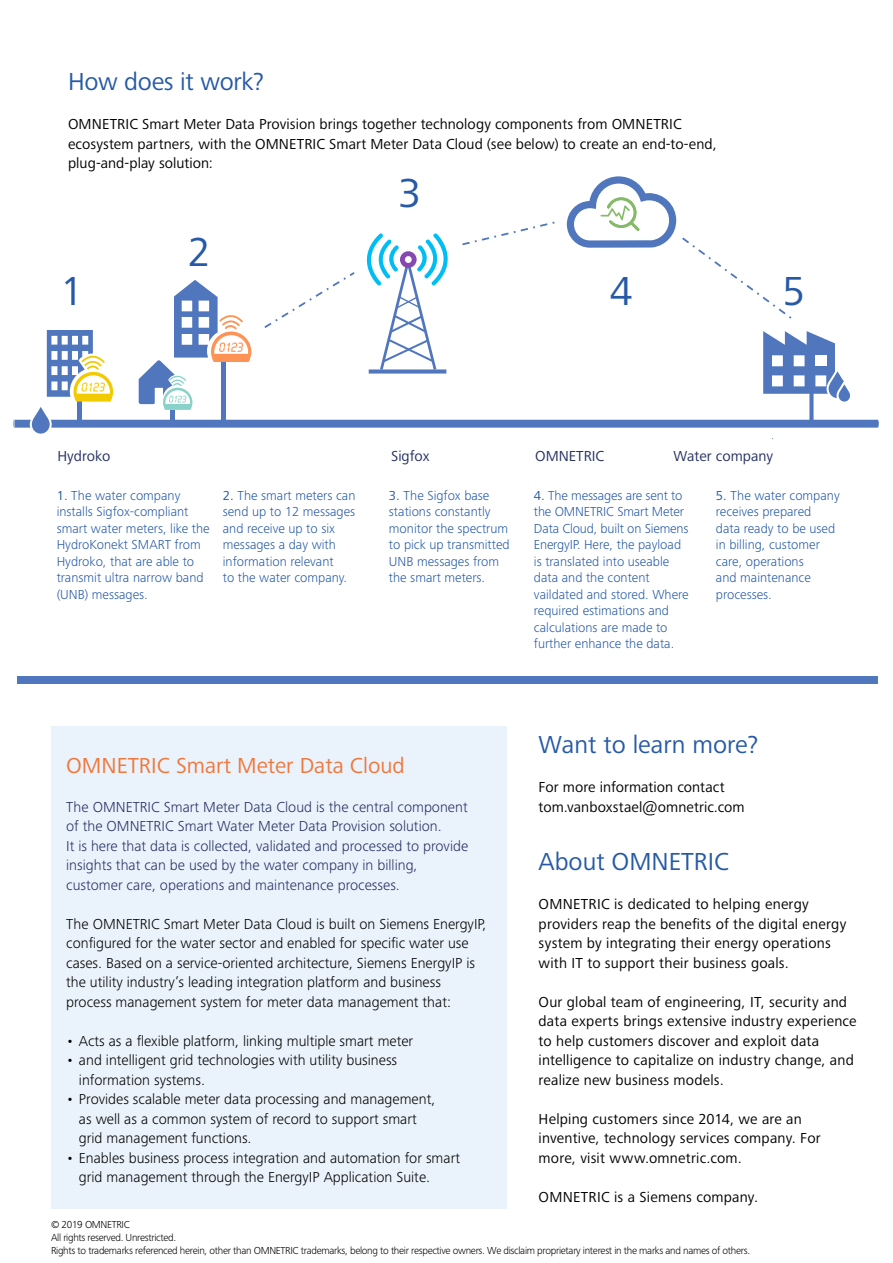
<style>
.page{position:relative;width:893px;height:1263px;background:#fff}
.page>*{position:absolute;margin:0;border:0;box-sizing:border-box;transform-origin:0 0}
.t1{font:42px "Frutiger Next Pro";color:#265aa6}
.t2{font:25.5px "Frutiger Next Pro";color:#265aa6}
.t3{font:22.5px "Frutiger Next Pro";color:#ef783d}
.t4{font:15px/19.5px "Frutiger Next Pro";letter-spacing:.01em;color:#000}
.t5{font:300 15px/19.5px "Frutiger Next Pro";color:#000}
.t6{font:300 15px/19.5px "Frutiger Next Pro";color:#242f62}
.t7{font:15px "Frutiger Next Pro";color:#242f62}
.t8{font:300 13.5px/16.5px "Frutiger Next Pro";color:#265aa6}
.t9{font:300 10.5px/12.8px "Frutiger Next Pro";letter-spacing:-.03em;color:#000}
.s1{font-weight:400}
</style>
<div class="page">
<svg style="left:30px;top:404px;width:22px;height:32px"></svg>
<svg style="left:13px;top:176px;width:866px;height:252px"></svg>
<div style="left:51px;top:726px;width:455px;height:483px;background:#eaf3fb"></div>
<div style="left:17px;top:677px;width:861px;height:7px;background:#5076bd"></div>
<h2 class="t2" style="left:68px;top:67px;width:197px">How does it work?</h2>
<p class="t4" style="left:68px;top:114px;width:650px">OMNETRIC Smart Meter Data Provision brings together technology components from OMNETRIC ecosystem partners, with the OMNETRIC Smart Meter Data Cloud (see below) to create an end-to-end, plug-and-play solution:</p>
<h1 class="t1" style="left:188px;top:228px;width:24px">2</h1>
<h1 class="t1" style="left:398px;top:169px;width:24px">3</h1>
<h1 class="t1" style="left:61px;top:267px;width:24px">1</h1>
<h1 class="t1" style="left:610px;top:266px;width:24px">4</h1>
<h1 class="t1" style="left:782px;top:266px;width:24px">5</h1>
<p class="t7" style="left:58px;top:447px;width:55px">Hydroko</p>
<p class="t7" style="left:391px;top:447px;width:40px">Sigfox</p>
<p class="t7" style="left:535px;top:447px;width:71px">OMNETRIC</p>
<p class="t7" style="left:673px;top:447px;width:101px">Water company</p>
<p class="t8" style="left:57px;top:487px;width:155px"><span class="s1">1.</span> The water company installs Sigfox-compliant smart water meters, like the<br>HydroKonekt SMART from<br>Hydroko, that are able to transmit ultra narrow band (UNB) messages.</p>
<p class="t8" style="left:223px;top:487px;width:134px"><span class="s1">2.</span> The smart meters can send up to 12 messages and receive up to six messages a day with information relevant<br>to the water company.</p>
<p class="t8" style="left:389px;top:487px;width:122px"><span class="s1">3.</span> The Sigfox base stations constantly monitor the spectrum to pick up transmitted<br>UNB messages from the smart meters.</p>
<p class="t8" style="left:534px;top:487px;width:156px"><span class="s1">4.</span> The messages are sent to the OMNETRIC Smart Meter<br>Data Cloud, built on Siemens<br>EnergyIP. Here, the payload is translated into useable data and the content vaildated and stored. Where required estimations and calculations are made to further enhance the data.</p>
<p class="t8" style="left:716px;top:487px;width:125px"><span class="s1">5.</span> The water company receives prepared<br>data ready to be used in billing, customer care, operations<br>and maintenance processes.</p>
<h2 class="t2" style="left:539px;top:730px;width:221px">Want to learn more?</h2>
<p class="t4" style="left:539px;top:777px;width:208px">For more information contact tom.vanboxstael@omnetric.com</p>
<h2 class="t2" style="left:539px;top:847px;width:192px">About OMNETRIC</h2>
<p class="t4" style="left:539px;top:894px;width:309px">OMNETRIC is dedicated to helping energy providers reap the benefits of the digital energy system by integrating their energy operations with IT to support their business goals.</p>
<p class="t4" style="left:539px;top:992px;width:319px">Our global team of engineering, IT, security and data experts brings extensive industry experience to help customers discover and exploit data intelligence to capitalize on industry change, and realize new business models.</p>
<p class="t4" style="left:539px;top:1109px;width:284px">Helping customers since 2014, we are an inventive, technology services company. For more, visit www.omnetric.com.</p>
<p class="t4" style="left:539px;top:1187px;width:221px">OMNETRIC is a Siemens company.</p>
<p class="t9" style="left:51px;top:1218px;width:701px">© 2019 OMNETRIC<br>All rights reserved. Unrestricted.<br>Rights to trademarks referenced herein, other than OMNETRIC trademarks, belong to their respective owners. We disclaim proprietary interest in the marks and names of others.</p>
<h3 class="t3" style="left:66px;top:752px;width:340px">OMNETRIC Smart Meter Data Cloud</h3>
<p class="t6" style="left:66px;top:797px;width:404px">The OMNETRIC Smart Meter Data Cloud is the central component of the OMNETRIC Smart Water Meter Data Provision solution.<br>It is here that data is collected, validated and processed to provide insights that can be used by the water company in billing, customer care, operations and maintenance processes.</p>
<p class="t5" style="left:66px;top:914px;width:422px">The OMNETRIC Smart Meter Data Cloud is built on Siemens EnergyIP, configured for the water sector and enabled for specific water use cases. Based on a service-oriented architecture, Siemens EnergyIP is the utility industry’s leading integration platform and business process management system for meter data management that:</p>
<p class="t5" style="left:66px;top:1031px;width:349px">• Acts as a flexible platform, linking multiple smart meter</p>
<p class="t5" style="left:79px;top:1050px;width:320px;text-indent:-13px">• and intelligent grid technologies with utility business information systems.</p>
<p class="t5" style="left:79px;top:1089px;width:358px;text-indent:-13px">• Provides scalable meter data processing and management, as well as a common system of record to support smart grid management functions.</p>
<p class="t5" style="left:79px;top:1148px;width:383px;text-indent:-13px">• Enables business process integration and automation for smart grid management through the EnergyIP Application Suite.</p>
</div>
